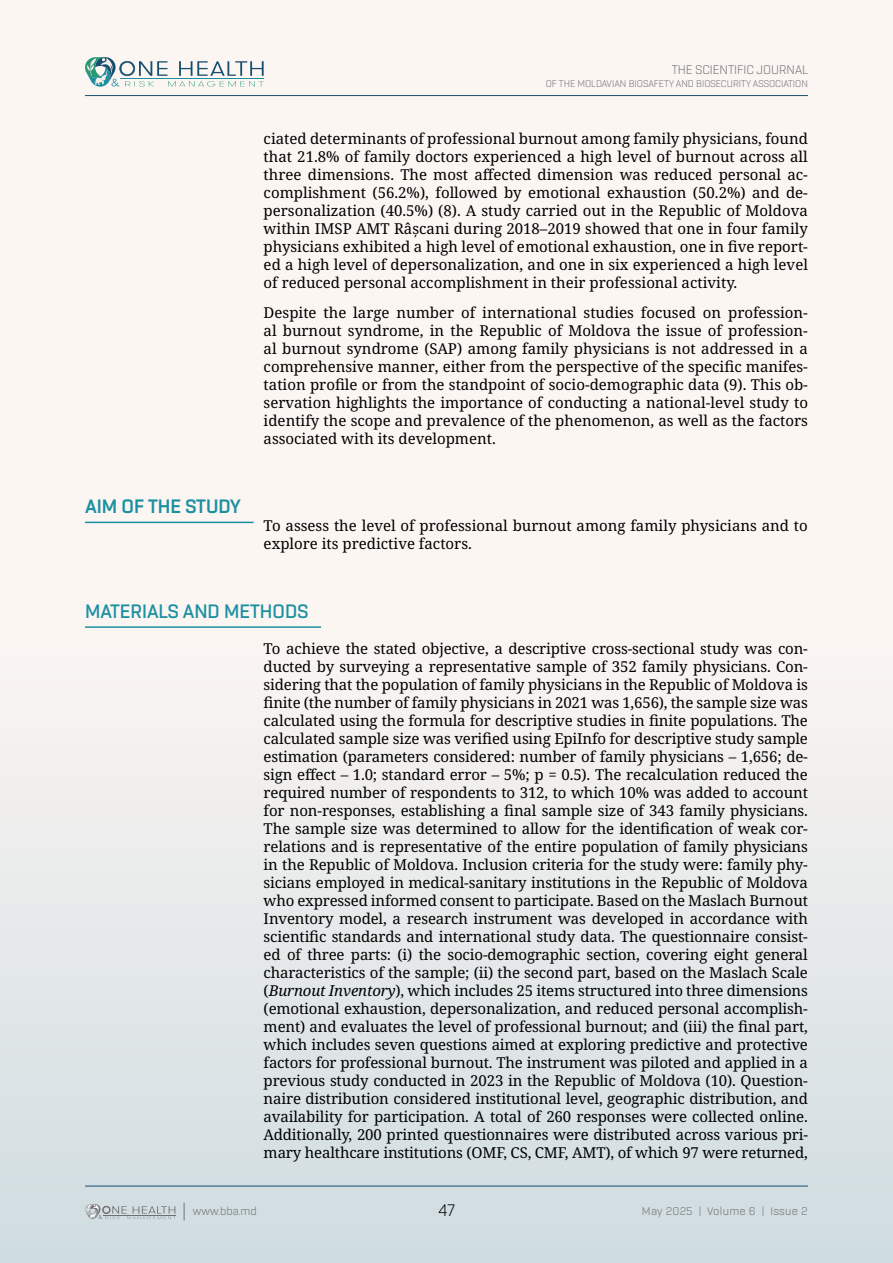
<style>
.page{position:relative;width:893px;height:1263px;background:#fcf6f3}
.page>*{position:absolute;margin:0;border:0;box-sizing:border-box;transform-origin:0 0}
.t1{font:600 21px "Rogan";color:#1c90a1}
.t2{font:700 21px "Rogan";color:#1c90a1}
.t3{font:300 18px "Rogan";color:#000}
.t4{font:15px/18px "Avrile Serif";color:#000;text-align:justify}
.t5{font:300 13.5px "Rogan";color:#6f7073}
.t6{font:300 12px "Rogan";letter-spacing:.015em;color:#6f7073}
.t7{font:300 10.5px "Rogan";color:#6f7073}
.s1{font-style:italic}
</style>
<div class="page">
<div style="left:0;top:631px;width:893px;height:632px;background:linear-gradient(to bottom,#fcf6f3,#cedbe0)"></div>
<svg style="left:85px;top:1204px;width:90px;height:15px"></svg>
<svg style="left:184px;top:1203px;width:1px;height:17px"></svg>
<hr style="left:85px;top:95px;width:723px;height:1px;background:#164e6e">
<hr style="left:85px;top:1186px;width:723px;height:1px;background:#164e6e">
<svg style="left:85px;top:57px;width:179px;height:30px"></svg>
<hr style="left:85px;top:522px;width:169px;height:1px;background:#1c90a1">
<hr style="left:85px;top:626px;width:236px;height:2px;background:#1c90a1">
<p class="t5" style="left:672px;top:62px;width:138px">THE SCIENTIFIC JOURNAL</p>
<p class="t7" style="left:546px;top:77px;width:264px">OF THE MOLDAVIAN BIOSAFETY AND BIOSECURITY ASSOCIATION</p>
<h1 class="t2" style="left:85px;top:494px;width:157px">AIM OF THE STUDY</h1>
<p class="t4" style="left:264px;top:130px;width:546px">ciated determinants of professional burnout among family physicians, found that 21.8% of family doctors experienced a high level of burnout across all three dimensions. The most affected dimension was reduced personal ac&shy;complishment (56.2%), followed by emotional exhaustion (50.2%) and de&shy;personalization (40.5%) (8). A study carried out in the Republic of Moldova within IMSP AMT Râșcani during 2018–2019 showed that one in four family physicians exhibited a high level of emotional exhaustion, one in five report&shy;ed a high level of depersonalization, and one in six experienced a high level of reduced personal accomplishment in their professional activity.</p>
<p class="t4" style="left:264px;top:304px;width:546px">Despite the large number of international studies focused on profession&shy;al burnout syndrome, in the Republic of Moldova the issue of profession&shy;al burnout syndrome (SAP) among family physicians is not addressed in a comprehensive manner, either from the perspective of the specific manifes&shy;tation profile or from the standpoint of socio-demographic data (9). This ob&shy;servation highlights the importance of conducting a national-level study to identify the scope and prevalence of the phenomenon, as well as the factors associated with its development.</p>
<p class="t4" style="left:264px;top:517px;width:546px">To assess the level of professional burnout among family physicians and to explore its predictive factors.</p>
<h1 class="t1" style="left:85px;top:599px;width:225px">MATERIALS AND METHODS</h1>
<p class="t4" style="left:264px;top:640px;width:546px">To achieve the stated objective, a descriptive cross-sectional study was con&shy;ducted by surveying a representative sample of 352 family physicians. Con&shy;sidering that the population of family physicians in the Republic of Moldova is finite (the number of family physicians in 2021 was 1,656), the sample size was calculated using the formula for descriptive studies in finite populations. The calculated sample size was verified using EpiInfo for descriptive study sample estimation (parameters considered: number of family physicians – 1,656; de&shy;sign effect – 1.0; standard error – 5%; p = 0.5). The recalculation reduced the required number of respondents to 312, to which 10% was added to account for non-responses, establishing a final sample size of 343 family physicians.<br>The sample size was determined to allow for the identification of weak cor&shy;relations and is representative of the entire population of family physicians in the Republic of Moldova. Inclusion criteria for the study were: family phy&shy;sicians employed in medical-sanitary institutions in the Republic of Moldova who expressed informed consent to participate. Based on the Maslach Burnout Inventory model, a research instrument was developed in accordance with scientific standards and international study data. The questionnaire consist&shy;ed of three parts: (i) the socio-demographic section, covering eight general characteristics of the sample; (ii) the second part, based on the Maslach Scale (<span class="s1">Burnout Inventory</span>), which includes 25 items structured into three dimensions (emotional exhaustion, depersonalization, and reduced personal accomplish&shy;ment) and evaluates the level of professional burnout; and (iii) the final part, which includes seven questions aimed at exploring predictive and protective factors for professional burnout. The instrument was piloted and applied in a previous study conducted in 2023 in the Republic of Moldova (10). Question&shy;naire distribution considered institutional level, geographic distribution, and availability for participation. A total of 260 responses were collected online.<br>Additionally, 200 printed questionnaires were distributed across various pri&shy;mary healthcare institutions (OMF, CS, CMF, AMT), of which 97 were returned,</p>
<p class="t6" style="left:193px;top:1205px;width:66px">www.bba.md</p>
<p class="t3" style="left:438px;top:1200px;width:18px">47</p>
<p class="t6" style="left:642px;top:1205px;width:167px">May 2025 | Volume 6 | Issue 2</p>
</div>
